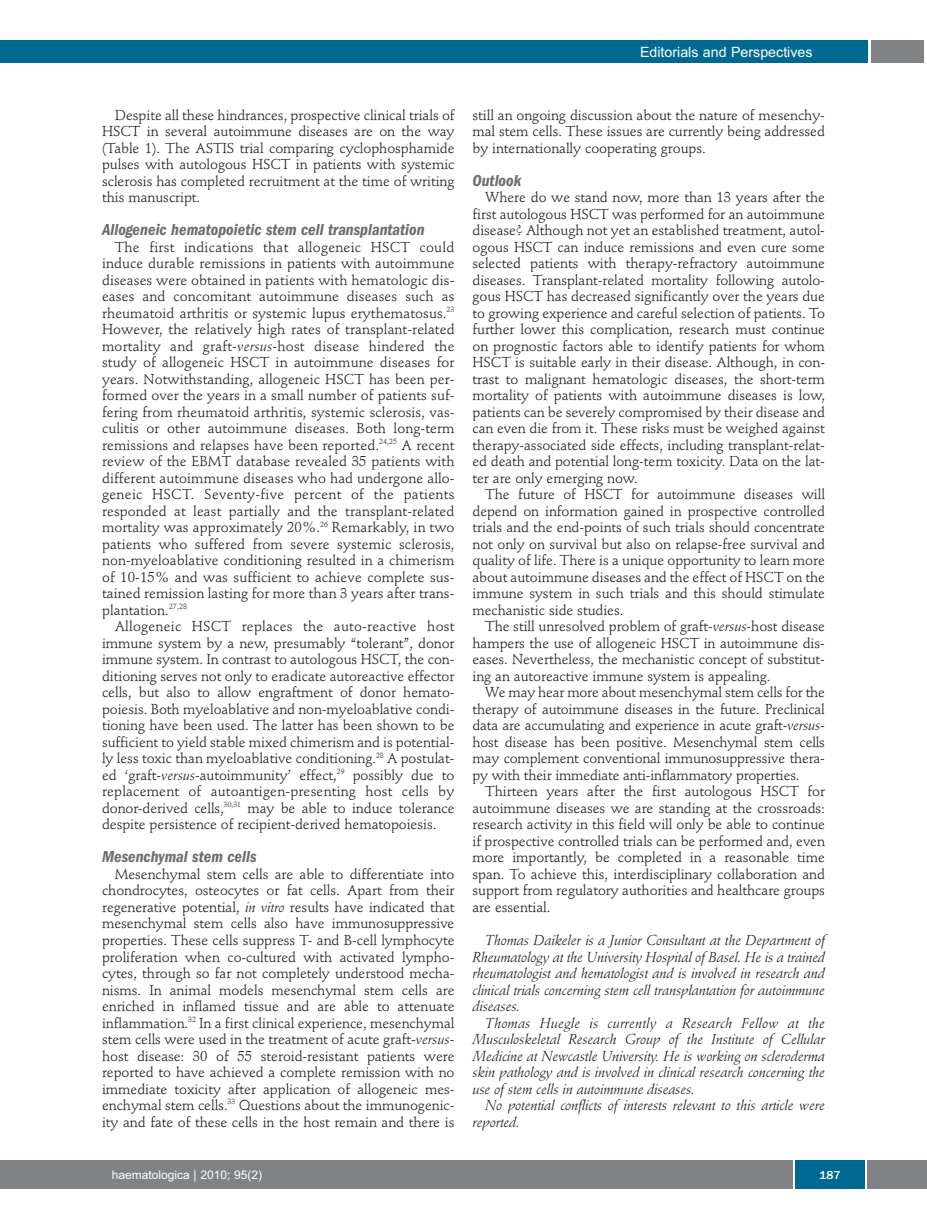
<style>
.page{position:relative;width:927px;height:1225px;background:#fff}
.page>*{position:absolute;margin:0;border:0;box-sizing:border-box;transform-origin:0 0}
.t1{font:italic 600 condensed 16.5px "Franklin Gothic";color:#6c6d70}
.t2{font:14.25px/16.5px "Stempel Schneidler";letter-spacing:-.005em;color:#231f20;text-align:justify}
.t3{font:italic 14.25px/16.5px "Stempel Schneidler";letter-spacing:-.01em;color:#231f20;text-align:justify}
.t4{font:14.25px "Arial";color:#fff}
.t5{font:12px "Arial";color:#fff}
.t6{font:500 12px "Franklin Gothic";color:#fff}
.s1{font-style:italic}
</style>
<div class="page">
<div style="left:871px;top:40px;width:52px;height:22px;background:#808285"></div>
<div style="left:18px;top:40px;width:849px;height:22px;background:#006991"></div>
<div style="left:17px;top:1160px;width:910px;height:28px;background:#808285"></div>
<div style="left:795px;top:1160px;width:70px;height:28px;background:#006991"></div>
<hr style="left:793px;top:1160px;width:2px;height:28px;background:#fff">
<hr style="left:865px;top:1160px;width:2px;height:28px;background:#fff">
<div style="left:0;top:40px;width:19px;height:22px;background:#006991"></div>
<div style="left:0;top:1160px;width:18px;height:28px;background:#808285"></div>
<p class="t4" style="left:640px;top:44px;width:174px">Editorials and Perspectives</p>
<p class="t2" style="left:102px;top:108px;width:354px;text-indent:13px">Despite all these hindrances, prospective clinical trials of HSCT in several autoimmune diseases are on the way (Table 1). The ASTIS trial comparing cyclophosphamide pulses with autologous HSCT in patients with systemic sclerosis has completed recruitment at the time of writing this manuscript.</p>
<p class="t1" style="left:102px;top:224px;width:324px">Allogeneic hematopoietic stem cell transplantation</p>
<p class="t2" style="left:102px;top:240px;width:354px;text-indent:13px">The first indications that allogeneic HSCT could induce durable remissions in patients with autoimmune diseases were obtained in patients with hematologic dis&shy;eases and concomitant autoimmune diseases such as rheumatoid arthritis or systemic lupus erythematosus.<sup>23<br></sup>However, the relatively high rates of transplant-related mortality and graft-<span class="s1">versus</span>-host disease hindered the study of allogeneic HSCT in autoimmune diseases for years. Notwithstanding, allogeneic HSCT has been per&shy;formed over the years in a small number of patients suf&shy;fering from rheumatoid arthritis, systemic sclerosis, vas&shy;culitis or other autoimmune diseases. Both long-term remissions and relapses have been reported.<sup>24,25</sup> A recent review of the EBMT database revealed 35 patients with different autoimmune diseases who had undergone allo&shy;geneic HSCT. Seventy-five percent of the patients responded at least partially and the transplant-related mortality was approximately 20%.<sup>26</sup> Remarkably, in two patients who suffered from severe systemic sclerosis, non-myeloablative conditioning resulted in a chimerism of 10-15% and was sufficient to achieve complete sus&shy;tained remission lasting for more than 3 years after trans&shy;plantation.<sup>27,28</sup></p>
<p class="t2" style="left:102px;top:619px;width:354px;text-indent:13px">Allogeneic HSCT replaces the auto-reactive host immune system by a new, presumably “tolerant”, donor immune system. In contrast to autologous HSCT, the con&shy;ditioning serves not only to eradicate autoreactive effector cells, but also to allow engraftment of donor hemato&shy;poiesis. Both myeloablative and non-myeloablative condi&shy;tioning have been used. The latter has been shown to be sufficient to yield stable mixed chimerism and is potential&shy;ly less toxic than myeloablative conditioning.<sup>28</sup> A postulat&shy;ed ‘graft-<span class="s1">versus</span>-autoimmunity’ effect,<sup>29</sup> possibly due to replacement of autoantigen-presenting host cells by donor-derived cells,<sup>30,31</sup> may be able to induce tolerance despite persistence of recipient-derived hematopoiesis.</p>
<p class="t1" style="left:102px;top:851px;width:156px">Mesenchymal stem cells</p>
<p class="t2" style="left:102px;top:867px;width:354px;text-indent:13px">Mesenchymal stem cells are able to differentiate into chondrocytes, osteocytes or fat cells. Apart from their regenerative potential, <span class="s1">in vitro</span> results have indicated that mesenchymal stem cells also have immunosuppressive properties. These cells suppress T- and B-cell lymphocyte proliferation when co-cultured with activated lympho&shy;cytes, through so far not completely understood mecha&shy;nisms. In animal models mesenchymal stem cells are enriched in inflamed tissue and are able to attenuate inflammation.<sup>32</sup> In a first clinical experience, mesenchymal stem cells were used in the treatment of acute graft-<span class="s1">versus&shy;</span>host disease: 30 of 55 steroid-resistant patients were reported to have achieved a complete remission with no immediate toxicity after application of allogeneic mes&shy;enchymal stem cells.<sup>33</sup> Questions about the immunogenic&shy;ity and fate of these cells in the host remain and there is</p>
<p class="t2" style="left:472px;top:108px;width:354px">still an ongoing discussion about the nature of mesenchy&shy;mal stem cells. These issues are currently being addressed by internationally cooperating groups.</p>
<p class="t1" style="left:472px;top:174px;width:50px">Outlook</p>
<p class="t2" style="left:472px;top:190px;width:354px;text-indent:13px">Where do we stand now, more than 13 years after the first autologous HSCT was performed for an autoimmune disease? Although not yet an established treatment, autol&shy;ogous HSCT can induce remissions and even cure some selected patients with therapy-refractory autoimmune diseases. Transplant-related mortality following autolo&shy;gous HSCT has decreased significantly over the years due to growing experience and careful selection of patients. To further lower this complication, research must continue on prognostic factors able to identify patients for whom HSCT is suitable early in their disease. Although, in con&shy;trast to malignant hematologic diseases, the short-term mortality of patients with autoimmune diseases is low, patients can be severely compromised by their disease and can even die from it. These risks must be weighed against therapy-associated side effects, including transplant-relat&shy;ed death and potential long-term toxicity. Data on the lat&shy;ter are only emerging now.</p>
<p class="t2" style="left:472px;top:487px;width:354px;text-indent:13px">The future of HSCT for autoimmune diseases will depend on information gained in prospective controlled trials and the end-points of such trials should concentrate not only on survival but also on relapse-free survival and quality of life. There is a unique opportunity to learn more about autoimmune diseases and the effect of HSCT on the immune system in such trials and this should stimulate mechanistic side studies.</p>
<p class="t2" style="left:472px;top:619px;width:354px;text-indent:13px">The still unresolved problem of graft-<span class="s1">versus</span>-host disease hampers the use of allogeneic HSCT in autoimmune dis&shy;eases. Nevertheless, the mechanistic concept of substitut&shy;ing an autoreactive immune system is appealing.</p>
<p class="t2" style="left:472px;top:685px;width:354px;text-indent:13px">We may hear more about mesenchymal stem cells for the therapy of autoimmune diseases in the future. Preclinical data are accumulating and experience in acute graft-<span class="s1">versus&shy;</span>host disease has been positive. Mesenchymal stem cells may complement conventional immunosuppressive thera&shy;py with their immediate anti-inflammatory properties.</p>
<p class="t2" style="left:472px;top:784px;width:354px;text-indent:13px">Thirteen years after the first autologous HSCT for autoimmune diseases we are standing at the crossroads: research activity in this field will only be able to continue if prospective controlled trials can be performed and, even more importantly, be completed in a reasonable time span. To achieve this, interdisciplinary collaboration and support from regulatory authorities and healthcare groups are essential.</p>
<p class="t3" style="left:472px;top:933px;width:354px;text-indent:13px">Thomas Daikeler is a Junior Consultant at the Department of Rheumatology at the University Hospital of Basel. He is a trained rheumatologist and hematologist and is involved in research and clinical trials concerning stem cell transplantation for autoimmune diseases.</p>
<p class="t3" style="left:472px;top:1015px;width:354px;text-indent:13px">Thomas Huegle is currently a Research Fellow at the Musculoskeletal Research Group of the Institute of Cellular Medicine at Newcastle University. He is working on scleroderma skin pathology and is involved in clinical research concerning the use of stem cells in autoimmune diseases.</p>
<p class="t3" style="left:472px;top:1098px;width:354px;text-indent:13px">No potential conflicts of interests relevant to this article were reported.</p>
<p class="t5" style="left:112px;top:1167px;width:152px">haematologica | 2010; 95(2)</p>
<p class="t6" style="left:819px;top:1171px;width:23px">187</p>
</div>
